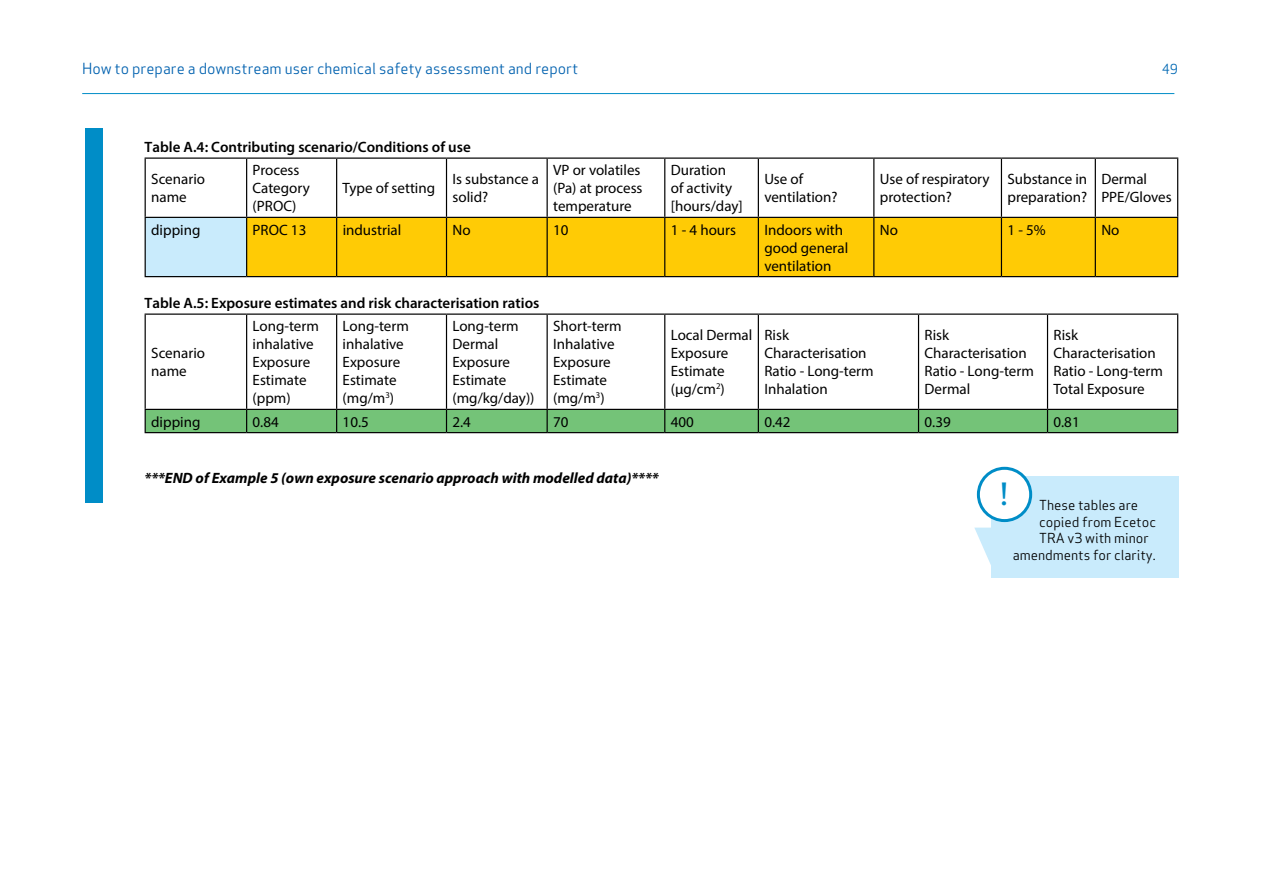
<style>
.page{position:relative;width:1263px;height:893px;background:#fff}
.page>*{position:absolute;margin:0;border:0;box-sizing:border-box;transform-origin:0 0}
.t1{font:500 30px "Apex Sans";color:#008dc7}
.t2{font:15px/18px "Myriad Pro";color:#000}
.t3{font:600 15px "Myriad Pro";color:#000}
.t4{font:italic 700 15px "Myriad Pro";color:#000}
.t5{font:15px "Apex Sans";color:#0061af}
.t6{font:13.5px "Apex Sans";color:#000}
.t7{font:13.5px "Apex Sans";color:#0068b3}
</style>
<div class="page">
<hr style="left:82px;top:93px;width:1092px;height:1px;background:#008dc7">
<svg style="left:146px;top:159px;width:1031px;height:58px"></svg>
<div style="left:145px;top:217px;width:102px;height:60px;background:#c9ebfc"></div>
<div style="left:247px;top:218px;width:930px;height:58px;background:#ffcb05"></div>
<hr style="left:145px;top:158px;width:102px;height:1px;background:#000">
<hr style="left:145px;top:159px;width:1px;height:58px;background:#000">
<hr style="left:247px;top:158px;width:90px;height:1px;background:#000">
<hr style="left:246px;top:159px;width:1px;height:58px;background:#000">
<hr style="left:337px;top:158px;width:109px;height:1px;background:#000">
<hr style="left:336px;top:159px;width:1px;height:58px;background:#000">
<hr style="left:446px;top:158px;width:101px;height:1px;background:#000">
<hr style="left:446px;top:159px;width:1px;height:58px;background:#000">
<hr style="left:547px;top:158px;width:118px;height:1px;background:#000">
<hr style="left:546px;top:159px;width:2px;height:58px;background:#000">
<hr style="left:665px;top:158px;width:93px;height:1px;background:#000">
<hr style="left:664px;top:159px;width:1px;height:58px;background:#000">
<hr style="left:758px;top:158px;width:116px;height:1px;background:#000">
<hr style="left:758px;top:159px;width:1px;height:58px;background:#000">
<hr style="left:874px;top:158px;width:127px;height:1px;background:#000">
<hr style="left:873px;top:159px;width:1px;height:58px;background:#000">
<hr style="left:1001px;top:158px;width:94px;height:1px;background:#000">
<hr style="left:1001px;top:159px;width:1px;height:58px;background:#000">
<hr style="left:1095px;top:158px;width:83px;height:1px;background:#000">
<hr style="left:1095px;top:159px;width:1px;height:58px;background:#000">
<hr style="left:1177px;top:159px;width:1px;height:58px;background:#000">
<hr style="left:145px;top:217px;width:102px;height:1px;background:#000">
<hr style="left:145px;top:218px;width:1px;height:58px;background:#000">
<hr style="left:247px;top:217px;width:90px;height:1px;background:#000">
<hr style="left:246px;top:218px;width:1px;height:58px;background:#000">
<hr style="left:337px;top:217px;width:109px;height:1px;background:#000">
<hr style="left:336px;top:218px;width:1px;height:58px;background:#000">
<hr style="left:446px;top:217px;width:101px;height:1px;background:#000">
<hr style="left:446px;top:218px;width:1px;height:58px;background:#000">
<hr style="left:547px;top:217px;width:118px;height:1px;background:#000">
<hr style="left:546px;top:218px;width:2px;height:58px;background:#000">
<hr style="left:665px;top:217px;width:93px;height:1px;background:#000">
<hr style="left:664px;top:218px;width:1px;height:58px;background:#000">
<hr style="left:758px;top:217px;width:116px;height:1px;background:#000">
<hr style="left:758px;top:218px;width:1px;height:58px;background:#000">
<hr style="left:874px;top:217px;width:127px;height:1px;background:#000">
<hr style="left:873px;top:218px;width:1px;height:58px;background:#000">
<hr style="left:1001px;top:217px;width:94px;height:1px;background:#000">
<hr style="left:1001px;top:218px;width:1px;height:58px;background:#000">
<hr style="left:1095px;top:217px;width:83px;height:1px;background:#000">
<hr style="left:1095px;top:218px;width:1px;height:58px;background:#000">
<hr style="left:1177px;top:218px;width:1px;height:58px;background:#000">
<hr style="left:145px;top:276px;width:102px;height:1px;background:#000">
<hr style="left:247px;top:276px;width:90px;height:1px;background:#000">
<hr style="left:337px;top:276px;width:109px;height:1px;background:#000">
<hr style="left:446px;top:276px;width:101px;height:1px;background:#000">
<hr style="left:547px;top:276px;width:118px;height:1px;background:#000">
<hr style="left:665px;top:276px;width:93px;height:1px;background:#000">
<hr style="left:758px;top:276px;width:116px;height:1px;background:#000">
<hr style="left:874px;top:276px;width:127px;height:1px;background:#000">
<hr style="left:1001px;top:276px;width:94px;height:1px;background:#000">
<hr style="left:1095px;top:276px;width:83px;height:1px;background:#000">
<div style="left:991px;top:476px;width:187px;height:101px;background:#c9ebfc"></div>
<div style="left:978px;top:468px;width:53px;height:53px;background:#fff;border-radius:50%"></div>
<div style="left:977px;top:467px;width:55px;height:55px;border:3px solid #008dc7;border-radius:50%"></div>
<svg style="left:974px;top:528px;width:17px;height:37px"></svg>
<svg style="left:146px;top:315px;width:1031px;height:94px"></svg>
<hr style="left:145px;top:314px;width:102px;height:1px;background:#000">
<hr style="left:145px;top:315px;width:1px;height:94px;background:#000">
<hr style="left:247px;top:314px;width:90px;height:1px;background:#000">
<hr style="left:246px;top:315px;width:1px;height:94px;background:#000">
<hr style="left:337px;top:314px;width:109px;height:1px;background:#000">
<hr style="left:336px;top:315px;width:1px;height:94px;background:#000">
<hr style="left:446px;top:314px;width:101px;height:1px;background:#000">
<hr style="left:446px;top:315px;width:1px;height:94px;background:#000">
<hr style="left:547px;top:314px;width:118px;height:1px;background:#000">
<hr style="left:546px;top:315px;width:2px;height:94px;background:#000">
<hr style="left:665px;top:314px;width:93px;height:1px;background:#000">
<hr style="left:664px;top:315px;width:1px;height:94px;background:#000">
<hr style="left:758px;top:314px;width:160px;height:1px;background:#000">
<hr style="left:758px;top:315px;width:1px;height:94px;background:#000">
<hr style="left:918px;top:314px;width:129px;height:1px;background:#000">
<hr style="left:918px;top:315px;width:1px;height:94px;background:#000">
<hr style="left:1047px;top:314px;width:131px;height:1px;background:#000">
<hr style="left:1047px;top:315px;width:1px;height:94px;background:#000">
<hr style="left:1177px;top:315px;width:1px;height:94px;background:#000">
<div style="left:145px;top:409px;width:1033px;height:23px;background:#74c378"></div>
<hr style="left:145px;top:432px;width:102px;height:1px;background:#000">
<hr style="left:247px;top:432px;width:90px;height:1px;background:#000">
<hr style="left:337px;top:432px;width:109px;height:1px;background:#000">
<hr style="left:446px;top:432px;width:101px;height:1px;background:#000">
<hr style="left:547px;top:432px;width:118px;height:1px;background:#000">
<hr style="left:665px;top:432px;width:93px;height:1px;background:#000">
<hr style="left:758px;top:432px;width:160px;height:1px;background:#000">
<hr style="left:918px;top:432px;width:129px;height:1px;background:#000">
<hr style="left:1047px;top:432px;width:131px;height:1px;background:#000">
<div style="left:85px;top:128px;width:17px;height:375px;background:#008dc7"></div>
<p class="t5" style="left:82px;top:56px;width:497px">How to prepare a downstream user chemical safety assessment and report</p>
<p class="t7" style="left:1162px;top:58px;width:18px">49</p>
<p class="t3" style="left:145px;top:137px;width:328px">Table A.4: Contributing scenario/Conditions of use</p>
<p class="t2" style="left:151px;top:170px;width:55px">Scenario name</p>
<p class="t2" style="left:253px;top:161px;width:59px">Process<br>Category (PROC)</p>
<p class="t2" style="left:343px;top:179px;width:94px">Type of setting</p>
<p class="t2" style="left:452px;top:170px;width:88px">Is substance a solid?</p>
<p class="t2" style="left:553px;top:161px;width:91px">VP or volatiles (Pa) at process temperature</p>
<p class="t2" style="left:671px;top:161px;width:73px">Duration<br>of activity [hours/day]</p>
<p class="t2" style="left:764px;top:170px;width:75px">Use of ventilation?</p>
<p class="t2" style="left:880px;top:170px;width:111px">Use of respiratory protection?</p>
<p class="t2" style="left:1007px;top:170px;width:81px">Substance in preparation?</p>
<p class="t2" style="left:1101px;top:170px;width:72px">Dermal<br>PPE/Gloves</p>
<p class="t2" style="left:151px;top:220px;width:51px">dipping</p>
<p class="t2" style="left:253px;top:220px;width:55px">PROC 13</p>
<p class="t2" style="left:343px;top:220px;width:60px">industrial</p>
<p class="t2" style="left:452px;top:220px;width:20px">No</p>
<p class="t2" style="left:553px;top:220px;width:17px">10</p>
<p class="t2" style="left:671px;top:220px;width:67px">1 - 4 hours</p>
<p class="t2" style="left:764px;top:220px;width:85px">Indoors with good general ventilation</p>
<p class="t2" style="left:880px;top:220px;width:20px">No</p>
<p class="t2" style="left:1007px;top:220px;width:40px">1 - 5%</p>
<p class="t2" style="left:1101px;top:220px;width:20px">No</p>
<p class="t3" style="left:145px;top:293px;width:396px">Table A.5: Exposure estimates and risk characterisation ratios</p>
<p class="t2" style="left:151px;top:344px;width:55px">Scenario name</p>
<p class="t2" style="left:253px;top:317px;width:68px">Long-term inhalative<br>Exposure<br>Estimate (ppm)</p>
<p class="t2" style="left:343px;top:317px;width:68px">Long-term inhalative<br>Exposure<br>Estimate (mg/m<sup>3</sup>)</p>
<p class="t2" style="left:452px;top:317px;width:84px">Long-term<br>Dermal<br>Exposure<br>Estimate (mg/kg/day))</p>
<p class="t2" style="left:553px;top:317px;width:70px">Short-term<br>Inhalative<br>Exposure<br>Estimate (mg/m<sup>3</sup>)</p>
<p class="t2" style="left:671px;top:326px;width:83px">Local Dermal<br>Exposure<br>Estimate (μg/cm<sup>2</sup>)</p>
<p class="t2" style="left:764px;top:326px;width:111px">Risk<br>Characterisation<br>Ratio - Long-term<br>Inhalation</p>
<p class="t2" style="left:924px;top:326px;width:111px">Risk<br>Characterisation<br>Ratio - Long-term<br>Dermal</p>
<p class="t2" style="left:1053px;top:326px;width:111px">Risk<br>Characterisation<br>Ratio - Long-term<br>Total Exposure</p>
<p class="t2" style="left:151px;top:412px;width:51px">dipping</p>
<p class="t2" style="left:253px;top:412px;width:28px">0.84</p>
<p class="t2" style="left:343px;top:412px;width:28px">10.5</p>
<p class="t2" style="left:452px;top:412px;width:20px">2.4</p>
<p class="t2" style="left:553px;top:412px;width:17px">70</p>
<p class="t2" style="left:671px;top:412px;width:25px">400</p>
<p class="t2" style="left:764px;top:412px;width:28px">0.42</p>
<p class="t2" style="left:924px;top:412px;width:28px">0.39</p>
<p class="t2" style="left:1053px;top:412px;width:28px">0.81</p>
<p class="t4" style="left:145px;top:468px;width:515px">***END of Example 5 (own exposure scenario approach with modelled data)****</p>
<h1 class="t1" style="left:1001px;top:467px;width:8px">!</h1>
<p class="t6" style="left:1039px;top:494px;width:101px">These tables are</p>
<p class="t6" style="left:1039px;top:511px;width:118px">copied from Ecetoc</p>
<p class="t6" style="left:1039px;top:527px;width:111px">TRA v3 with minor</p>
<p class="t6" style="left:1013px;top:544px;width:145px">amendments for clarity.</p>
</div>
